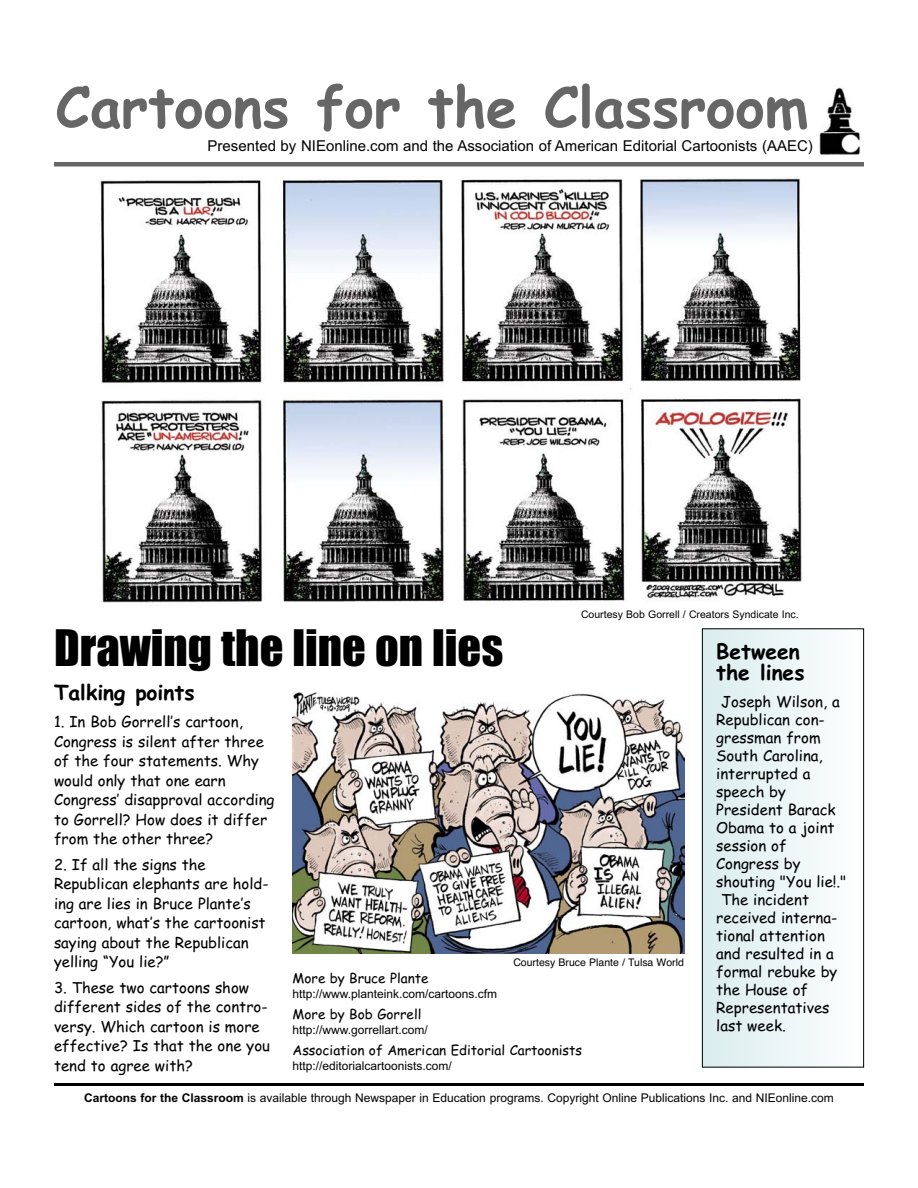
<style>
.page{position:relative;width:918px;height:1188px;background:#fff}
.page>*{position:absolute;margin:0;border:0;box-sizing:border-box;transform-origin:0 0}
.t1{font:700 55.8px "Comic Sans MS";color:#666}
.t2{font:46.5px "Impact";color:#000}
.t3{font:700 21px/21px "Comic Sans MS";color:#000}
.t4{font:15px/19.5px "Comic Sans MS";color:#000}
.t5{font:15px "Arial";color:#000}
.t6{font:13.5px "Comic Sans MS";color:#000}
.t7{font:12px "Arial";color:#000}
.t8{font:10.5px "Arial";color:#000}
.t9{font:10.5px "Helvetica";color:#000}
.s1{font-weight:700}
</style>
<div class="page">
<img style="left:819px;top:87px;width:42px;height:68px">
<div style="left:702px;top:629px;width:162px;height:438px;background:linear-gradient(to right,#daecee,#feffff)"></div>
<div style="left:702px;top:628px;width:162px;height:440px;border:1px solid #000"></div>
<hr style="left:54px;top:1083px;width:810px;height:3px;background:#000">
<hr style="left:54px;top:162px;width:810px;height:4px;background:#666">
<img style="left:292px;top:692px;width:392px;height:261px">
<img style="left:99px;top:177px;width:703px;height:426px">
<h1 class="t1" style="left:56px;top:75px;width:754px">Cartoons for the Classroom</h1>
<p class="t5" style="left:208px;top:137px;width:607px">Presented by NIEonline.com and the Association of American Editorial Cartoonists (AAEC)</p>
<p class="t8" style="left:581px;top:608px;width:219px">Courtesy Bob Gorrell / Creators Syndicate Inc.</p>
<h2 class="t2" style="left:54px;top:623px;width:451px">Drawing the line on lies</h2>
<h3 class="t3" style="left:54px;top:682px;width:142px">Talking points</h3>
<p class="t4" style="left:54px;top:712px;width:222px">1. In Bob Gorrell’s cartoon,<br>Congress is silent after three of the four statements. Why would only that one earn<br>Congress’ disapproval according to Gorrell? How does it differ from the other three?</p>
<p class="t4" style="left:54px;top:855px;width:216px">2. If all the signs the<br>Republican elephants are hold&shy;ing are lies in Bruce Plante’s cartoon, what’s the cartoonist saying about the Republican yelling “You lie?”</p>
<p class="t4" style="left:54px;top:978px;width:218px">3. These two cartoons show different sides of the contro&shy;versy. Which cartoon is more effective? Is that the one you tend to agree with?</p>
<p class="t9" style="left:513px;top:957px;width:172px">Courtesy Bruce Plante / Tulsa World</p>
<p class="t6" style="left:292px;top:970px;width:138px">More by Bruce Plante</p>
<p class="t7" style="left:292px;top:986px;width:206px">http://www.planteink.com/cartoons.cfm</p>
<p class="t6" style="left:292px;top:1006px;width:130px">More by Bob Gorrell</p>
<p class="t7" style="left:292px;top:1022px;width:137px">http://www.gorrellart.com/</p>
<p class="t6" style="left:292px;top:1042px;width:291px">Association of American Editorial Cartoonists</p>
<p class="t7" style="left:292px;top:1058px;width:161px">http://editorialcartoonists.com/</p>
<h3 class="t3" style="left:716px;top:642px;width:90px">Between the lines</h3>
<p class="t4" style="left:721px;top:693px;width:120px">Joseph Wilson, a</p>
<p class="t4" style="left:716px;top:711px;width:110px">Republican con-</p>
<p class="t4" style="left:716px;top:729px;width:106px">gressman from</p>
<p class="t4" style="left:716px;top:747px;width:108px">South Carolina,</p>
<p class="t4" style="left:716px;top:765px;width:96px">interrupted a</p>
<p class="t4" style="left:716px;top:783px;width:71px">speech by</p>
<p class="t4" style="left:716px;top:801px;width:121px">President Barack</p>
<p class="t4" style="left:716px;top:819px;width:120px">Obama to a joint</p>
<p class="t4" style="left:716px;top:837px;width:72px">session of</p>
<p class="t4" style="left:716px;top:855px;width:86px">Congress by</p>
<p class="t4" style="left:716px;top:873px;width:132px">shouting "You lie!."</p>
<p class="t4" style="left:721px;top:891px;width:89px">The incident</p>
<p class="t4" style="left:716px;top:909px;width:123px">received interna-</p>
<p class="t4" style="left:716px;top:927px;width:110px">tional attention</p>
<p class="t4" style="left:716px;top:945px;width:119px">and resulted in a</p>
<p class="t4" style="left:716px;top:963px;width:123px">formal rebuke by</p>
<p class="t4" style="left:716px;top:981px;width:94px">the House of</p>
<p class="t4" style="left:716px;top:999px;width:115px">Representatives</p>
<p class="t4" style="left:716px;top:1017px;width:71px">last week.</p>
<p class="t7" style="left:84px;top:1091px;width:751px"><span class="s1">Cartoons for the Classroom</span> is available through Newspaper in Education programs. Copyright Online Publications Inc. and NIEonline.com</p>
</div>
